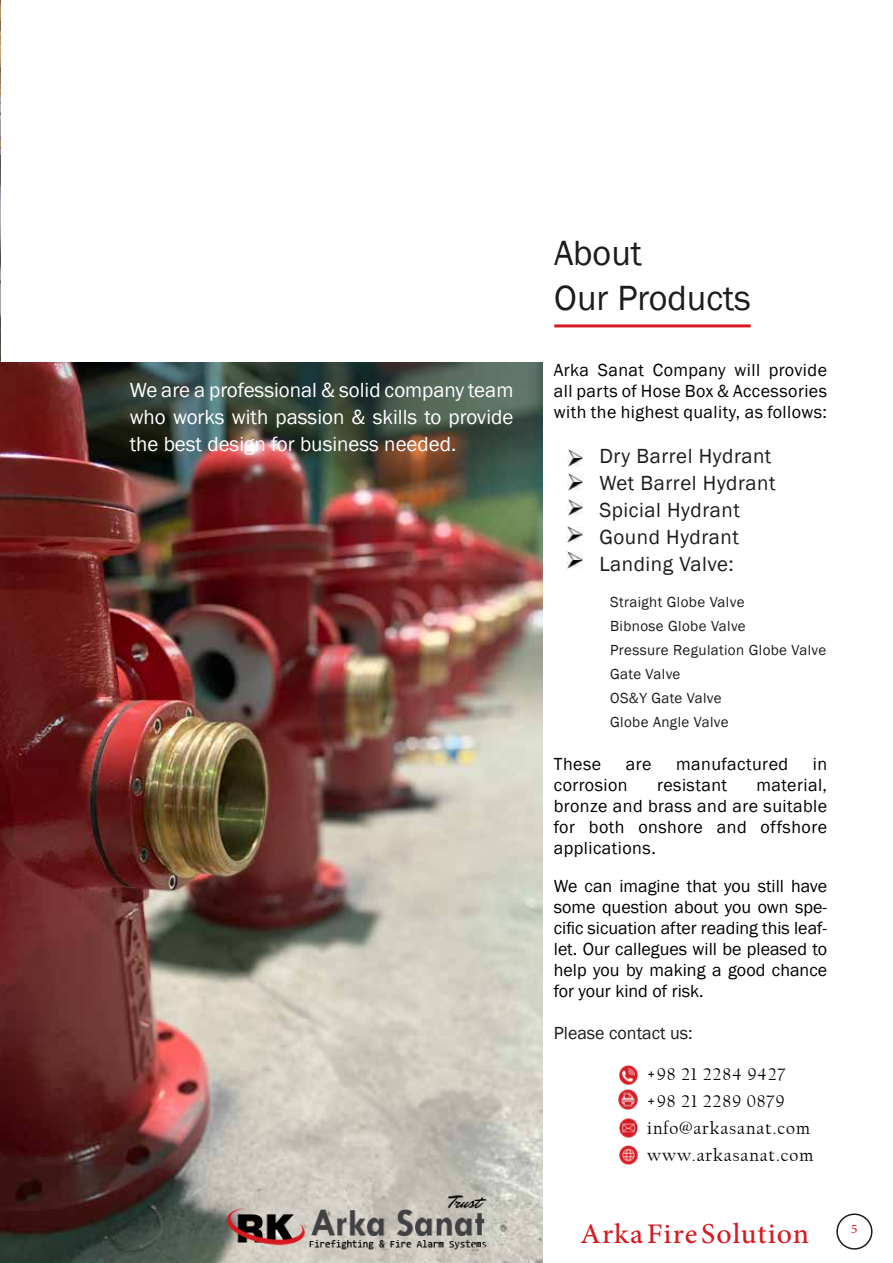
<style>
.page{position:relative;width:893px;height:1263px;background:#fff}
.page>*{position:absolute;margin:0;border:0;box-sizing:border-box;transform-origin:0 0}
.t1{font:39.75px "Adobe Arabic";letter-spacing:.025em;color:#d71920}
.t2{font:36px/45px "Franklin Gothic";color:#1c1c1c}
.t3{font:21px/27px "Franklin Gothic";color:#fff;text-align:justify}
.t4{font:21px/27px "Franklin Gothic";letter-spacing:.025em;color:#1c1c1c}
.t5{font:18px/21px "Franklin Gothic";letter-spacing:.025em;color:#000;text-align:justify}
.t6{font:18px/27px "Californian FB";letter-spacing:.05em;color:#000}
.t7{font:18px "Franklin Gothic";color:#1c1c1c}
.t8{font:18px "Adobe Arabic";color:#d71920}
.t9{font:15px/24px "Franklin Gothic";letter-spacing:.025em;color:#1c1c1c}
.s1{font-size:40.5px}
</style>
<div class="page">
<hr style="left:554px;top:324px;width:197px;height:3px;background:#d71920">
<img style="left:568px;top:450px;width:15px;height:16px">
<img style="left:567px;top:499px;width:16px;height:17px">
<img style="left:568px;top:474px;width:15px;height:16px">
<img style="left:619px;top:1065px;width:19px;height:19px">
<img style="left:619px;top:1090px;width:19px;height:19px">
<img style="left:619px;top:1118px;width:19px;height:19px">
<img style="left:619px;top:1145px;width:19px;height:20px">
<img style="left:567px;top:526px;width:16px;height:17px">
<img style="left:567px;top:552px;width:16px;height:16px">
<img style="left:0;top:0;width:1px;height:362px">
<img style="left:0;top:362px;width:542px;height:900px">
<div style="left:836px;top:1213px;width:36px;height:36px;border:2px solid #1c1c1c;border-radius:50%"></div>
<img style="left:215px;top:1189px;width:287px;height:64px">
<p class="t3" style="left:130px;top:377px;width:385px">We are a professional &amp; solid company team who works with passion &amp; skills to provide the best design for business needed.</p>
<h2 class="t2" style="left:554px;top:231px;width:198px">About<br>Our Products</h2>
<p class="t5" style="left:554px;top:360px;width:275px">Arka Sanat Company will provide all parts of Hose Box &amp; Accessories with the highest quality, as follows:</p>
<p class="t4" style="left:599px;top:443px;width:178px">Dry Barrel Hydrant<br>Wet Barrel Hydrant<br>Spicial Hydrant<br>Gound Hydrant<br>Landing Valve:</p>
<p class="t9" style="left:610px;top:590px;width:218px">Straight Globe Valve<br>Bibnose Globe Valve<br>Pressure Regulation Globe Valve<br>Gate Valve<br>OS&amp;Y Gate Valve<br>Globe Angle Valve</p>
<p class="t5" style="left:554px;top:754px;width:49px">These</p>
<p class="t5" style="left:626px;top:754px;width:27px">are</p>
<p class="t5" style="left:676px;top:754px;width:114px">manufactured</p>
<p class="t5" style="left:813px;top:754px;width:16px">in</p>
<p class="t5" style="left:554px;top:775px;width:75px">corrosion</p>
<p class="t5" style="left:657px;top:775px;width:72px">resistant</p>
<p class="t5" style="left:554px;top:775px;width:275px;text-indent:203px">material, bronze and brass and are suitable for both onshore and offshore applications.</p>
<p class="t5" style="left:554px;top:876px;width:275px">We can imagine that you still have some question about you own spe&shy;cific sicuation after reading this leaf&shy;let. Our callegues will be pleased to help you by making a good chance for your kind of risk.</p>
<p class="t7" style="left:554px;top:1022px;width:140px">Please contact us:</p>
<p class="t6" style="left:647px;top:1060px;width:168px">+98 21 2284 9427 +98 21 2289 0879 info@arkasanat.com www.arkasanat.com</p>
<h1 class="t1" style="left:580px;top:1206px;width:230px">Arka Fire <span class="s1">Solution</span></h1>
<p class="t8" style="left:851px;top:1216px;width:8px">5</p>
</div>
